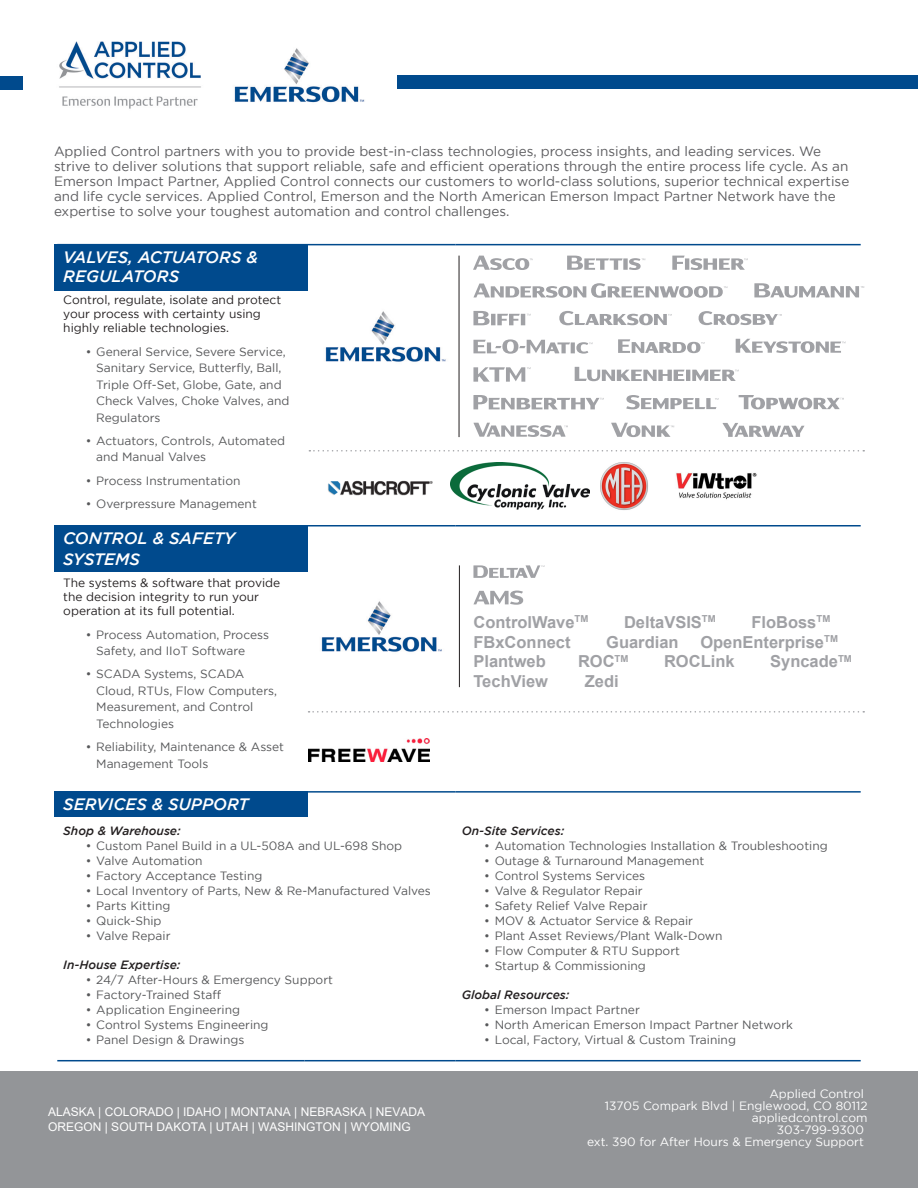
<style>
.page{position:relative;width:918px;height:1188px;background:#fff}
.page>*{position:absolute;margin:0;border:0;box-sizing:border-box;transform-origin:0 0}
.t1{font:700 16.5px "Arial";color:#a0a1a5}
.Brand_Category_Title{font:italic 500 16.5px/19.8px "Gotham";color:#fff}
.t2{font:13.5px/15px "Gotham";color:#5c5c5f}
.t3{font:12px/16.5px "Gotham";color:#57585a}
.Category_Description{font:12px/14.4px "Gotham";color:#231f20}
.t4{font:12px "Gotham";color:#fff}
.t5{font:12px/14.4px "Arial";color:#fff}
.Category_Description-2{font:italic 500 12px "Gotham";color:#231f20}
</style>
<div class="page">
<img style="left:59px;top:41px;width:339px;height:68px">
<div style="left:398px;top:75px;width:520px;height:14px;background:#004a8d"></div>
<div style="left:0;top:76px;width:22px;height:14px;background:#004a8d"></div>
<div style="left:0;top:1071px;width:918px;height:117px;background:#939598"></div>
<div style="left:54px;top:791px;width:254px;height:26px;background:#004a8d"></div>
<div style="left:54px;top:525px;width:254px;height:46px;background:#004a8d"></div>
<div style="left:54px;top:244px;width:254px;height:46px;background:#004a8d"></div>
<hr style="left:304px;top:244px;width:152px;height:1px;background:#004a8d">
<hr style="left:456px;top:244px;width:405px;height:1px;background:#004a8d">
<hr style="left:304px;top:525px;width:152px;height:1px;background:#004a8d">
<hr style="left:456px;top:525px;width:405px;height:1px;background:#004a8d">
<hr style="left:304px;top:791px;width:152px;height:2px;background:#004a8d">
<hr style="left:456px;top:791px;width:405px;height:2px;background:#004a8d">
<hr style="left:57px;top:1060px;width:248px;height:1px;background:#004a8d">
<hr style="left:304px;top:1060px;width:152px;height:1px;background:#004a8d">
<hr style="left:456px;top:1060px;width:405px;height:1px;background:#004a8d">
<svg style="left:309px;top:450px;width:555px;height:2px"></svg>
<img style="left:325px;top:311px;width:121px;height:51px">
<hr style="left:459px;top:256px;width:1px;height:181px;background:#231f20">
<svg style="left:626px;top:395px;width:92px;height:14px"></svg>
<svg style="left:473px;top:256px;width:60px;height:14px"></svg>
<svg style="left:567px;top:256px;width:78px;height:14px"></svg>
<svg style="left:672px;top:256px;width:76px;height:14px"></svg>
<svg style="left:473px;top:283px;width:254px;height:15px"></svg>
<svg style="left:754px;top:283px;width:110px;height:15px"></svg>
<svg style="left:473px;top:311px;width:58px;height:14px"></svg>
<svg style="left:618px;top:339px;width:87px;height:14px"></svg>
<svg style="left:736px;top:339px;width:109px;height:14px"></svg>
<svg style="left:473px;top:367px;width:58px;height:15px"></svg>
<svg style="left:739px;top:395px;width:105px;height:14px"></svg>
<svg style="left:473px;top:423px;width:95px;height:14px"></svg>
<svg style="left:473px;top:339px;width:120px;height:15px"></svg>
<svg style="left:699px;top:311px;width:83px;height:14px"></svg>
<svg style="left:559px;top:311px;width:113px;height:14px"></svg>
<svg style="left:575px;top:367px;width:164px;height:14px"></svg>
<svg style="left:611px;top:423px;width:63px;height:14px"></svg>
<svg style="left:722px;top:423px;width:83px;height:14px"></svg>
<svg style="left:309px;top:711px;width:555px;height:2px"></svg>
<img style="left:321px;top:601px;width:121px;height:51px">
<hr style="left:459px;top:565px;width:1px;height:122px;background:#231f20">
<svg style="left:473px;top:565px;width:72px;height:13px"></svg>
<svg style="left:473px;top:591px;width:50px;height:14px"></svg>
<img style="left:309px;top:738px;width:120px;height:23px">
<img style="left:328px;top:480px;width:105px;height:16px">
<img style="left:601px;top:463px;width:47px;height:47px">
<img style="left:676px;top:472px;width:81px;height:28px">
<svg style="left:473px;top:395px;width:131px;height:14px"></svg>
<img style="left:451px;top:463px;width:138px;height:47px">
<p class="t2" style="left:54px;top:143px;width:797px">Applied Control partners with you to provide best-in-class technologies, process insights, and leading services. We strive to deliver solutions that support reliable, safe and efficient operations through the entire process life cycle. As an Emerson Impact Partner, Applied Control connects our customers to world-class solutions, superior technical expertise and life cycle services. Applied Control, Emerson and the North American Emerson Impact Partner Network have the expertise to solve your toughest automation and control challenges.</p>
<p class="Brand_Category_Title" style="left:63px;top:247px;width:196px">VALVES, ACTUATORS &amp;<br>REGULATORS</p>
<p class="Category_Description" style="left:63px;top:292px;width:220px">Control, regulate, isolate and protect your process with certainty using highly reliable technologies.</p>
<p class="t3" style="left:96px;top:343px;width:195px;text-indent:-10px">• General Service, Severe Service,<br>Sanitary Service, Butterfly, Ball,<br>Triple Off-Set, Globe, Gate, and<br>Check Valves, Choke Valves, and<br>Regulators</p>
<p class="t3" style="left:96px;top:432px;width:190px;text-indent:-10px">• Actuators, Controls, Automated and Manual Valves</p>
<p class="t3" style="left:86px;top:472px;width:156px">• Process Instrumentation</p>
<p class="t3" style="left:86px;top:495px;width:173px">• Overpressure Management</p>
<p class="Brand_Category_Title" style="left:63px;top:527px;width:173px;line-height:21.6px">CONTROL &amp; SAFETY<br>SYSTEMS</p>
<p class="Category_Description" style="left:63px;top:575px;width:219px">The systems &amp; software that provide the decision integrity to run your operation at its full potential.</p>
<p class="t3" style="left:96px;top:626px;width:174px;text-indent:-10px">• Process Automation, Process<br>Safety, and IIoT Software</p>
<p class="t3" style="left:96px;top:666px;width:182px;text-indent:-10px">• SCADA Systems, SCADA<br>Cloud, RTUs, Flow Computers,<br>Measurement, and Control<br>Technologies</p>
<p class="t3" style="left:96px;top:738px;width:189px;text-indent:-10px">• Reliability, Maintenance &amp; Asset<br>Management Tools</p>
<p class="Brand_Category_Title" style="left:63px;top:794px;width:187px">SERVICES &amp; SUPPORT</p>
<p class="Category_Description-2" style="left:63px;top:824px;width:119px">Shop &amp; Warehouse:</p>
<p class="t3" style="left:86px;top:837px;width:318px">• Custom Panel Build in a UL-508A and UL-698 Shop</p>
<p class="t3" style="left:86px;top:852px;width:118px">• Valve Automation</p>
<p class="t3" style="left:86px;top:867px;width:178px">• Factory Acceptance Testing</p>
<p class="t3" style="left:86px;top:882px;width:347px">• Local Inventory of Parts, New &amp; Re-Manufactured Valves</p>
<p class="t3" style="left:86px;top:897px;width:86px">• Parts Kitting</p>
<p class="t3" style="left:86px;top:912px;width:77px">• Quick-Ship</p>
<p class="t3" style="left:86px;top:927px;width:86px">• Valve Repair</p>
<p class="Category_Description-2" style="left:63px;top:958px;width:119px">In-House Expertise:</p>
<p class="t3" style="left:86px;top:971px;width:249px">• 24/7 After-Hours &amp; Emergency Support</p>
<p class="t3" style="left:86px;top:986px;width:137px">• Factory-Trained Staff</p>
<p class="t3" style="left:86px;top:1001px;width:156px">• Application Engineering</p>
<p class="t3" style="left:86px;top:1016px;width:184px">• Control Systems Engineering</p>
<p class="t3" style="left:86px;top:1031px;width:160px">• Panel Design &amp; Drawings</p>
<p class="t5" style="left:48px;top:1105px;width:379px">ALASKA | COLORADO | IDAHO | MONTANA | NEBRASKA | NEVADA<br>OREGON | SOUTH DAKOTA | UTAH | WASHINGTON | WYOMING</p>
<p class="t1" style="left:473px;top:610px;width:117px">ControlWave<sup>TM</sup></p>
<p class="t1" style="left:624px;top:610px;width:93px">DeltaVSIS<sup>TM</sup></p>
<p class="t1" style="left:751px;top:610px;width:80px">FloBoss<sup>TM</sup></p>
<p class="t1" style="left:473px;top:630px;width:99px">FBxConnect</p>
<p class="t1" style="left:606px;top:630px;width:74px">Guardian</p>
<p class="t1" style="left:700px;top:630px;width:139px">OpenEnterprise<sup>TM</sup></p>
<p class="t1" style="left:473px;top:650px;width:74px">Plantweb</p>
<p class="t1" style="left:578px;top:650px;width:52px">ROC<sup>TM</sup></p>
<p class="t1" style="left:664px;top:650px;width:72px">ROCLink</p>
<p class="t1" style="left:770px;top:650px;width:83px">Syncade<sup>TM</sup></p>
<p class="t1" style="left:473px;top:670px;width:76px">TechView</p>
<p class="t1" style="left:585px;top:670px;width:35px">Zedi</p>
<p class="Category_Description-2" style="left:462px;top:824px;width:104px">On-Site Services:</p>
<p class="t3" style="left:484px;top:837px;width:345px">• Automation Technologies Installation &amp; Troubleshooting</p>
<p class="t3" style="left:484px;top:852px;width:222px">• Outage &amp; Turnaround Management</p>
<p class="t3" style="left:484px;top:867px;width:162px">• Control Systems Services</p>
<p class="t3" style="left:484px;top:882px;width:160px">• Valve &amp; Regulator Repair</p>
<p class="t3" style="left:484px;top:897px;width:165px">• Safety Relief Valve Repair</p>
<p class="t3" style="left:484px;top:912px;width:210px">• MOV &amp; Actuator Service &amp; Repair</p>
<p class="t3" style="left:484px;top:927px;width:240px">• Plant Asset Reviews/Plant Walk-Down</p>
<p class="t3" style="left:484px;top:942px;width:197px">• Flow Computer &amp; RTU Support</p>
<p class="t3" style="left:484px;top:957px;width:163px">• Startup &amp; Commissioning</p>
<p class="Category_Description-2" style="left:462px;top:988px;width:109px">Global Resources:</p>
<p class="t3" style="left:484px;top:1001px;width:157px">• Emerson Impact Partner</p>
<p class="t3" style="left:484px;top:1016px;width:310px">• North American Emerson Impact Partner Network</p>
<p class="t3" style="left:484px;top:1031px;width:253px">• Local, Factory, Virtual &amp; Custom Training</p>
<p class="t4" style="left:769px;top:1088px;width:96px">Applied Control</p>
<p class="t4" style="left:605px;top:1100px;width:264px">13705 Compark Blvd | Englewood, CO 80112</p>
<p class="t4" style="left:752px;top:1112px;width:117px">appliedcontrol.com</p>
<p class="t4" style="left:777px;top:1124px;width:89px">303-799-9300</p>
<p class="t4" style="left:587px;top:1136px;width:278px">ext. 390 for After Hours &amp; Emergency Support</p>
</div>
